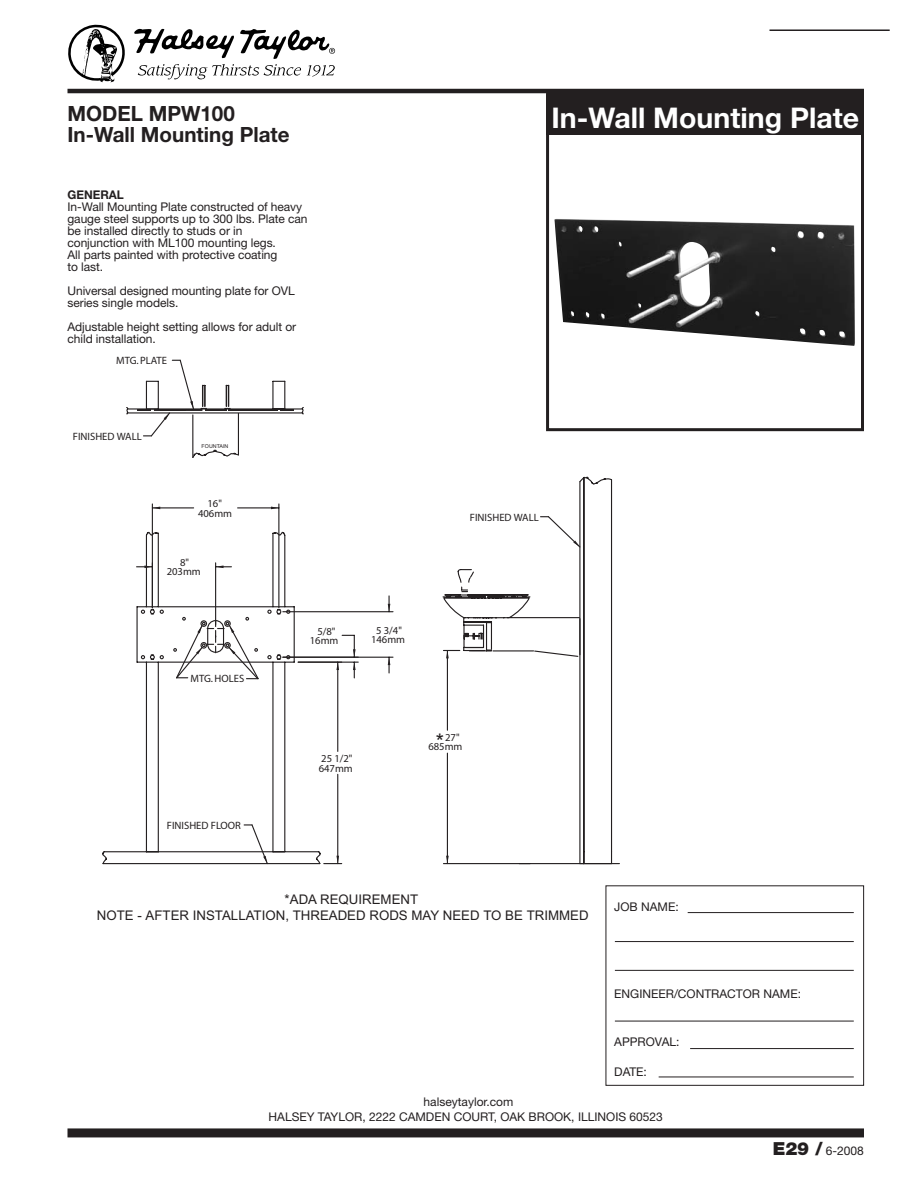
<style>
.page{position:relative;width:918px;height:1188px;background:#fff}
.page>*{position:absolute;margin:0;border:0;box-sizing:border-box;transform-origin:0 0}
.t1{font:700 28.5px "Helvetica Neue";color:#fff}
.t2{font:21.3px "Arial";color:#231f20}
.t3{font:700 21px/21px "Helvetica Neue";color:#231f20}
.t4{font:13.35px/15.5px "Arial";color:#231f20}
.t5{font:12px/12px "Helvetica Neue";letter-spacing:-.005em;color:#231f20}
.t6{font:700 12px "Helvetica Neue";color:#231f20}
.t7{font:10.65px/9.4px "Myriad";color:#231f20;text-align:center}
.t8{font:5.25px "Arial";color:#231f20}
.s1{font-weight:900;font-size:18px}
</style>
<div class="page">
<div style="left:68px;top:1128px;width:796px;height:9px;background:#231f20"></div>
<svg style="left:68px;top:24px;width:57px;height:59px"></svg>
<svg style="left:134px;top:28px;width:201px;height:51px"></svg>
<hr style="left:68px;top:89px;width:796px;height:4px;background:#231f20">
<div style="left:546px;top:92px;width:318px;height:339px;border:3px solid #231f20"></div>
<img style="left:554px;top:219px;width:301px;height:127px">
<div style="left:606px;top:885px;width:258px;height:201px;border:1px solid #231f20"></div>
<hr style="left:688px;top:912px;width:166px;height:1px;background:#231f20">
<hr style="left:615px;top:970px;width:239px;height:1px;background:#231f20">
<hr style="left:615px;top:941px;width:239px;height:1px;background:#231f20">
<hr style="left:615px;top:1021px;width:239px;height:1px;background:#231f20">
<hr style="left:690px;top:1048px;width:164px;height:1px;background:#231f20">
<hr style="left:659px;top:1077px;width:195px;height:1px;background:#231f20">
<hr style="left:770px;top:29px;width:120px;height:2px;background:#231f20">
<div style="left:547px;top:94px;width:317px;height:41px;background:#231f20"></div>
<svg style="left:102px;top:713px;width:219px;height:152px"></svg>
<svg style="left:274px;top:381px;width:12px;height:25px"></svg>
<hr style="left:272px;top:381px;width:2px;height:28px;background:#231f20">
<svg style="left:145px;top:359px;width:61px;height:47px"></svg>
<svg style="left:225px;top:385px;width:5px;height:21px"></svg>
<svg style="left:126px;top:406px;width:527px;height:307px"></svg>
<hr style="left:215px;top:563px;width:1px;height:62px;background:#231f20">
<svg style="left:137px;top:565px;width:15px;height:3px"></svg>
<svg style="left:216px;top:565px;width:15px;height:3px"></svg>
<hr style="left:152px;top:504px;width:1px;height:104px;background:#231f20">
<hr style="left:278px;top:504px;width:1px;height:104px;background:#231f20">
<hr style="left:152px;top:507px;width:42px;height:1px;background:#231f20">
<hr style="left:238px;top:507px;width:41px;height:1px;background:#231f20">
<svg style="left:442px;top:473px;width:179px;height:392px"></svg>
<hr style="left:447px;top:753px;width:1px;height:111px;background:#231f20">
<hr style="left:447px;top:650px;width:1px;height:80px;background:#231f20">
<hr style="left:298px;top:662px;width:60px;height:1px;background:#231f20">
<hr style="left:283px;top:657px;width:110px;height:1px;background:#231f20">
<hr style="left:283px;top:611px;width:110px;height:1px;background:#231f20">
<svg style="left:388px;top:658px;width:2px;height:15px"></svg>
<svg style="left:388px;top:596px;width:2px;height:15px"></svg>
<svg style="left:336px;top:635px;width:20px;height:43px"></svg>
<svg style="left:324px;top:856px;width:18px;height:8px"></svg>
<hr style="left:298px;top:662px;width:44px;height:1px;background:#231f20">
<hr style="left:337px;top:774px;width:1px;height:90px;background:#231f20">
<hr style="left:337px;top:662px;width:1px;height:89px;background:#231f20">
<h3 class="t3" style="left:67px;top:105px;width:224px">MODEL MPW100<br>In-Wall Mounting Plate</h3>
<p class="t6" style="left:68px;top:191px;width:58px">GENERAL</p>
<p class="t5" style="left:68px;top:202px;width:242px">In-Wall Mounting Plate constructed of heavy gauge steel supports up to 300 lbs. Plate can be installed directly to studs or in<br>conjunction with ML100 mounting legs.<br>All parts painted with protective coating<br>to last.</p>
<p class="t5" style="left:68px;top:286px;width:229px">Universal designed mounting plate for OVL series single models.</p>
<p class="t5" style="left:68px;top:322px;width:230px">Adjustable height setting allows for adult or child installation.</p>
<p class="t7" style="left:116px;top:357px;width:52px">MTG. PLATE</p>
<h1 class="t1" style="left:552px;top:108px;width:309px">In-Wall Mounting Plate</h1>
<p class="t7" style="left:73px;top:432px;width:70px">FINISHED WALL</p>
<p class="t8" style="left:202px;top:444px;width:28px">FOUNTAIN</p>
<p class="t7" style="left:198px;top:500px;width:36px">16"<br>406mm</p>
<p class="t7" style="left:167px;top:559px;width:36px">8"<br>203mm</p>
<p class="t7" style="left:190px;top:674px;width:55px">MTG. HOLES</p>
<p class="t7" style="left:167px;top:821px;width:76px">FINISHED FLOOR</p>
<p class="t7" style="left:470px;top:513px;width:70px">FINISHED WALL</p>
<p class="t7" style="left:310px;top:627px;width:30px">5/8"<br>16mm</p>
<p class="t7" style="left:371px;top:626px;width:36px">5 3/4"<br>146mm</p>
<p class="t7" style="left:319px;top:755px;width:36px;text-align:left">25 1/2"<br>647mm</p>
<p class="t7" style="left:428px;top:733px;width:36px;text-align:right">27"<br>685mm</p>
<h2 class="t2" style="left:436px;top:729px;width:10px">*</h2>
<p class="t4" style="left:97px;top:892px;width:493px;text-indent:188px">*ADA REQUIREMENT<br>NOTE - AFTER INSTALLATION, THREADED RODS MAY NEED TO BE TRIMMED</p>
<p class="t5" style="left:614px;top:902px;width:66px">JOB NAME:</p>
<p class="t5" style="left:424px;top:1097px;width:91px">halseytaylor.com</p>
<p class="t5" style="left:614px;top:989px;width:188px">ENGINEER/CONTRACTOR NAME:</p>
<p class="t5" style="left:614px;top:1037px;width:67px">APPROVAL:</p>
<p class="t5" style="left:614px;top:1067px;width:34px">DATE:</p>
<p class="t5" style="left:269px;top:1112px;width:396px">HALSEY TAYLOR, 2222 CAMDEN COURT, OAK BROOK, ILLINOIS 60523</p>
<p class="t5" style="left:773px;top:1146px;width:93px"><span class="s1">E29 /</span> 6-2008</p>
</div>
